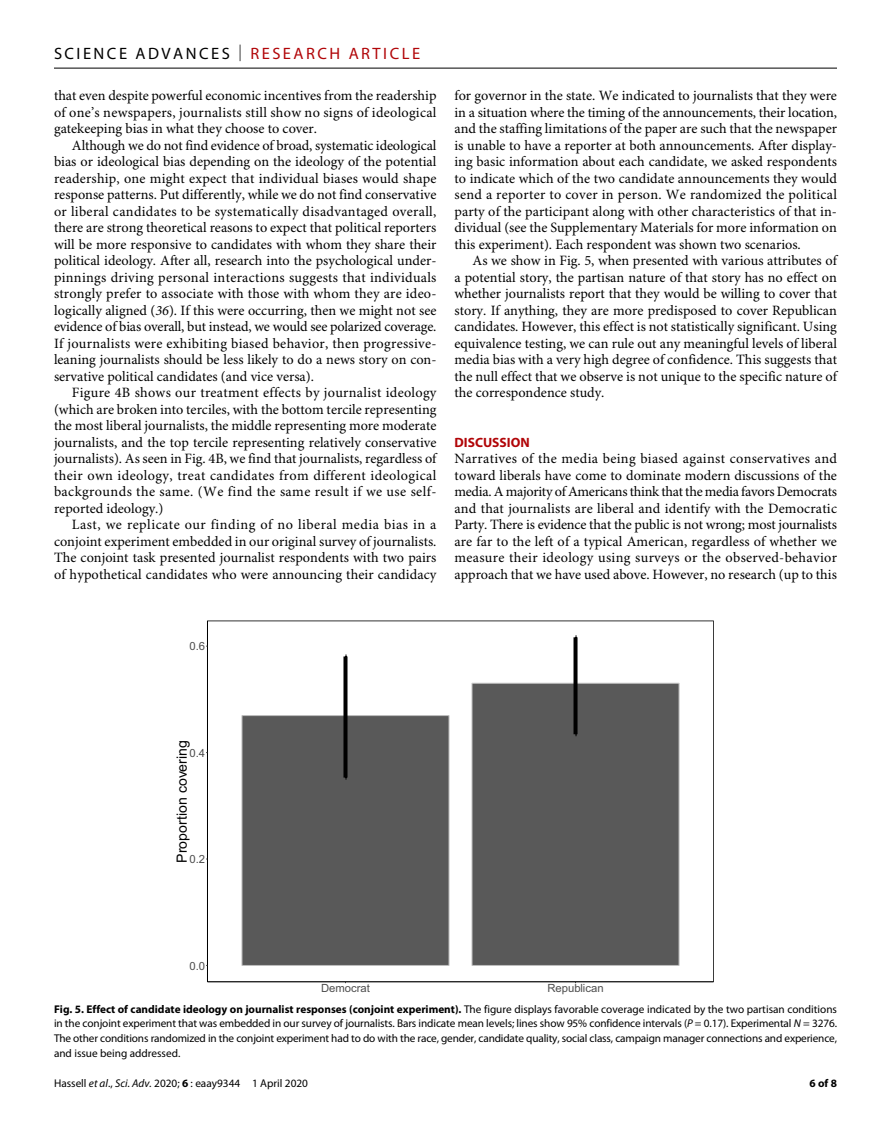
<style>
.page{position:relative;width:891px;height:1134px;background:#fff}
.page>*{position:absolute;margin:0;border:0;box-sizing:border-box;transform-origin:0 0}
.t1{font:16.5px "Myriad Pro";letter-spacing:.15em;color:#000}
.t2{font:14.25px/16.5px "Minion Pro";color:#000;text-align:justify}
.t3{font:14.1px "Arial";color:#000}
.t4{font:700 13.5px "Myriad Pro";color:#b10508}
.t5{font:11.25px/15px "Myriad Pro";color:#000;text-align:justify}
.t6{font:11.25px "Arial";color:#4d4d4d}
.t7{font:700 11.25px "Myriad Pro";color:#000}
.s1{font-weight:300}
.s2{color:#b10508}
.s3{font-style:italic}
.s4{font-weight:700}
</style>
<div class="page">
<hr style="left:54px;top:68px;width:783px;height:1px;background:#000">
<div style="left:242px;top:715px;width:207px;height:251px;background:#595959;border:1px solid #bebebe"></div>
<div style="left:472px;top:683px;width:207px;height:283px;background:#595959;border:1px solid #bebebe"></div>
<div style="left:343px;top:656px;width:5px;height:122px;background:#000"></div>
<svg style="left:574px;top:637px;width:4px;height:97px"></svg>
<hr style="left:207px;top:621px;width:1px;height:361px;background:#000">
<hr style="left:207px;top:982px;width:507px;height:1px;background:#000">
<p class="t1" style="left:54px;top:40px;width:368px">SCIENCE ADVANCES <span class="s1">|</span> <span class="s2">RESEARCH ARTICLE</span></p>
<p class="t2" style="left:54px;top:89px;width:384px">that even despite powerful economic incentives from the readership of one’s newspapers, journalists still show no signs of ideological gatekeeping bias in what they choose to cover.</p>
<p class="t2" style="left:54px;top:138px;width:384px;text-indent:18px">Although we do not find evidence of broad, systematic ideological bias or ideological bias depending on the ideology of the potential readership, one might expect that individual biases would shape response patterns. Put differently, while we do not find conservative or liberal candidates to be systematically disadvantaged overall, there are strong theoretical reasons to expect that political reporters will be more responsive to candidates with whom they share their political ideology. After all, research into the psychological under&shy;pinnings driving personal interactions suggests that individuals strongly prefer to associate with those with whom they are ideo&shy;logically aligned (<span class="s3">36</span>). If this were occurring, then we might not see evidence of bias overall, but instead, we would see polarized coverage.<br>If journalists were exhibiting biased behavior, then progressive&shy;leaning journalists should be less likely to do a news story on con&shy;servative political candidates (and vice versa).</p>
<p class="t2" style="left:54px;top:386px;width:384px;text-indent:18px">Figure 4B shows our treatment effects by journalist ideology (which are broken into terciles, with the bottom tercile representing the most liberal journalists, the middle representing more moderate journalists, and the top tercile representing relatively conservative journalists). As seen in Fig. 4B, we find that journalists, regardless of their own ideology, treat candidates from different ideological backgrounds the same. (We find the same result if we use self&shy;reported ideology.)</p>
<p class="t2" style="left:54px;top:518px;width:384px;text-indent:18px">Last, we replicate our finding of no liberal media bias in a conjoint experiment embedded in our original survey of journalists.<br>The conjoint task presented journalist respondents with two pairs of hypothetical candidates who were announcing their candidacy</p>
<p class="t2" style="left:454px;top:89px;width:384px">for governor in the state. We indicated to journalists that they were in a situation where the timing of the announcements, their location, and the staffing limitations of the paper are such that the newspaper is unable to have a reporter at both announcements. After display&shy;ing basic information about each candidate, we asked respondents to indicate which of the two candidate announcements they would send a reporter to cover in person. We randomized the political party of the participant along with other characteristics of that in&shy;dividual (see the Supplementary Materials for more information on this experiment). Each respondent was shown two scenarios.</p>
<p class="t2" style="left:454px;top:254px;width:384px;text-indent:18px">As we show in Fig. 5, when presented with various attributes of a potential story, the partisan nature of that story has no effect on whether journalists report that they would be willing to cover that story. If anything, they are more predisposed to cover Republican candidates. However, this effect is not statistically significant. Using equivalence testing, we can rule out any meaningful levels of liberal media bias with a very high degree of confidence. This suggests that the null effect that we observe is not unique to the specific nature of the correspondence study.</p>
<p class="t4" style="left:454px;top:431px;width:77px">DISCUSSION</p>
<p class="t2" style="left:454px;top:452px;width:384px">Narratives of the media being biased against conservatives and toward liberals have come to dominate modern discussions of the media. A majority of Americans think that the media favors Democrats and that journalists are liberal and identify with the Democratic Party. There is evidence that the public is not wrong; most journalists are far to the left of a typical American, regardless of whether we measure their ideology using surveys or the observed-behavior approach that we have used above. However, no research (up to this</p>
<p class="t6" style="left:189px;top:639px;width:17px">0.6</p>
<p class="t3" style="left:173px;top:863px;width:124px;rotate:-90deg">Proportion covering</p>
<p class="t6" style="left:189px;top:745px;width:17px">0.4</p>
<p class="t6" style="left:189px;top:852px;width:17px">0.2</p>
<p class="t6" style="left:189px;top:958px;width:17px">0.0</p>
<p class="t6" style="left:321px;top:981px;width:50px">Democrat</p>
<p class="t6" style="left:547px;top:981px;width:58px">Republican</p>
<p class="t5" style="left:54px;top:1001px;width:785px"><span class="s4">Fig. 5. Effect of candidate ideology on journalist responses (conjoint experiment).</span> The figure displays favorable coverage indicated by the two partisan conditions in the conjoint experiment that was embedded in our survey of journalists. Bars indicate mean levels; lines show 95% confidence intervals (<span class="s3">P</span> = 0.17). Experimental <span class="s3">N</span> = 3276.<br>The other conditions randomized in the conjoint experiment had to do with the race, gender, candidate quality, social class, campaign manager connections and experience, and issue being addressed.</p>
<p class="t5" style="left:54px;top:1076px;width:256px">Hassell <span class="s3">et al</span>., <span class="s3">Sci. Adv.</span> 2020; <span class="s4">6</span> : eaay9344 1 April 2020</p>
<p class="t7" style="left:810px;top:1074px;width:29px">6 of 8</p>
</div>
